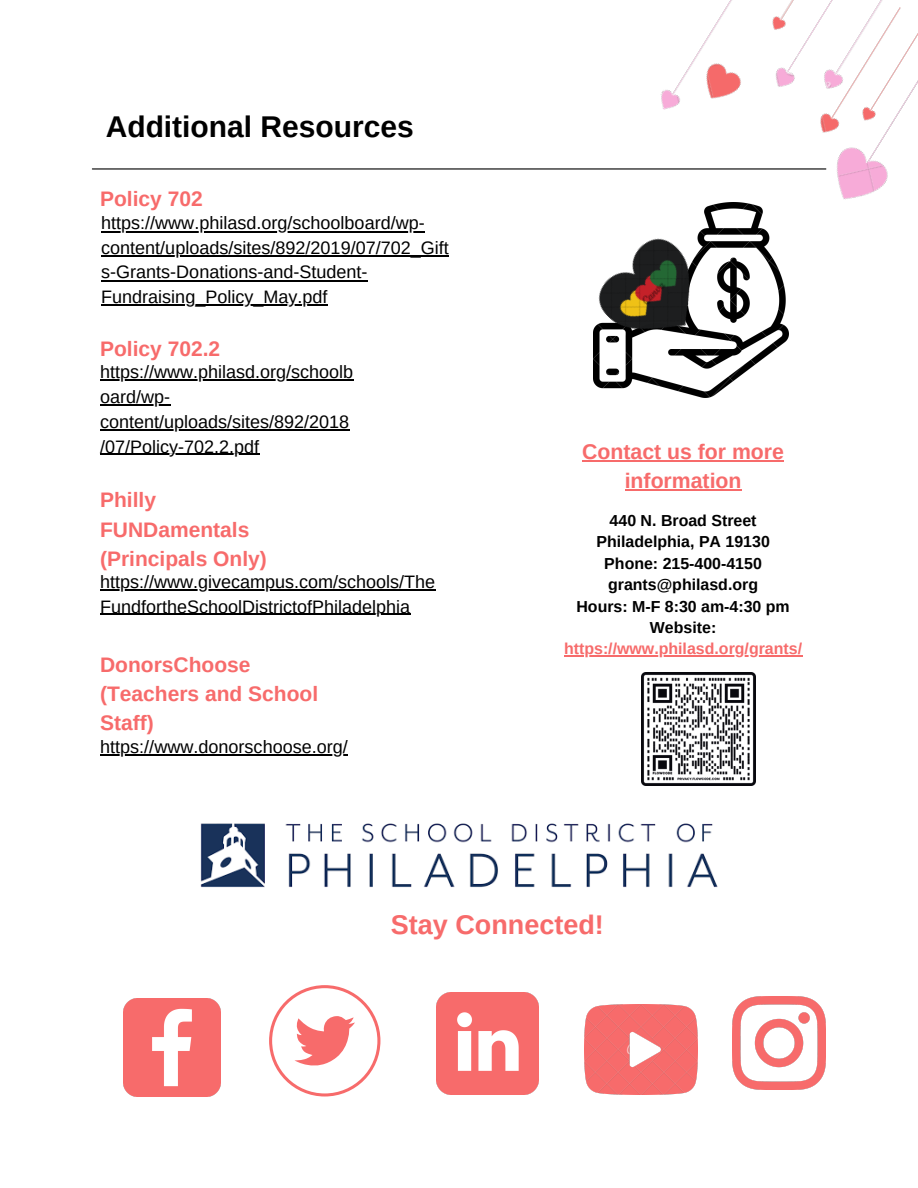
<style>
.page{position:relative;width:918px;height:1188px;background:#fff}
.page>*{position:absolute;margin:0;border:0;box-sizing:border-box;transform-origin:0 0}
.t1{font:700 30px "Arimo";color:#000}
.t2{font:700 27px "Arimo";color:#f76b6b}
.t3{font:700 21.3px/29.2px "Arimo";color:#f76b6b;text-align:center}
.t4{font:700 21px/29.2px "Arimo";color:#f76b6b}
.t5{font:18px/24.8px "Arimo";color:#000}
.t6{font:700 15.9px/21.3px "Arimo";color:#000;text-align:center}
.t7{font:700 15.9px "Arimo";color:#f76b6b}
</style>
<div class="page">
<hr style="left:92px;top:168px;width:734px;height:2px;background:#000">
<img style="left:593px;top:231px;width:195px;height:166px">
<img style="left:200px;top:823px;width:518px;height:65px">
<img style="left:123px;top:998px;width:98px;height:98px">
<img style="left:436px;top:992px;width:103px;height:103px">
<img style="left:585px;top:1004px;width:112px;height:90px">
<img style="left:733px;top:996px;width:93px;height:94px">
<img style="left:642px;top:672px;width:113px;height:114px">
<svg style="left:269px;top:985px;width:111px;height:112px"></svg>
<img style="left:655px;top:0;width:263px;height:231px">
<img style="left:593px;top:225px;width:129px;height:135px">
<hr style="left:101px;top:231px;width:324px;height:2px;background:#000">
<hr style="left:101px;top:256px;width:348px;height:1px;background:#000">
<hr style="left:101px;top:280px;width:267px;height:2px;background:#000">
<hr style="left:101px;top:305px;width:227px;height:1px;background:#000">
<hr style="left:100px;top:380px;width:253px;height:1px;background:#000">
<hr style="left:100px;top:404px;width:70px;height:1px;background:#000">
<hr style="left:100px;top:429px;width:250px;height:1px;background:#000">
<hr style="left:100px;top:454px;width:159px;height:1px;background:#000">
<hr style="left:582px;top:460px;width:202px;height:1px;background:#f76b6b">
<hr style="left:625px;top:490px;width:117px;height:1px;background:#f76b6b">
<hr style="left:564px;top:655px;width:238px;height:2px;background:#f76b6b">
<hr style="left:100px;top:589px;width:335px;height:1px;background:#000">
<hr style="left:100px;top:614px;width:310px;height:1px;background:#000">
<hr style="left:100px;top:754px;width:248px;height:2px;background:#000">
<h1 class="t1" style="left:106px;top:110px;width:310px">Additional Resources</h1>
<p class="t4" style="left:100px;top:185px;width:104px">Policy 702</p>
<p class="t5" style="left:101px;top:211px;width:349px">https://www.philasd.org/schoolboard/wp&shy;content/uploads/sites/892/2019/07/702_Gift s-Grants-Donations-and-Student-Fundraising_Policy_May.pdf</p>
<p class="t4" style="left:100px;top:334px;width:122px">Policy 702.2</p>
<p class="t5" style="left:100px;top:360px;width:254px">https://www.philasd.org/schoolb oard/wp&shy;content/uploads/sites/892/2018 /07/Policy-702.2.pdf</p>
<p class="t4" style="left:100px;top:486px;width:168px">Philly<br>FUNDamentals (Principals Only)</p>
<p class="t5" style="left:100px;top:569px;width:336px">https://www.givecampus.com/schools/The<br>FundfortheSchoolDistrictofPhiladelphia</p>
<p class="t4" style="left:100px;top:650px;width:220px">DonorsChoose (Teachers and School<br>Staff)</p>
<p class="t5" style="left:100px;top:735px;width:249px">https://www.donorschoose.org/</p>
<p class="t3" style="left:582px;top:437px;width:203px">Contact us for more information</p>
<p class="t6" style="left:576px;top:510px;width:215px">440 N. Broad Street<br>Philadelphia, PA 19130<br>Phone: 215-400-4150 grants@philasd.org<br>Hours: M-F 8:30 am-4:30 pm<br>Website:</p>
<p class="t7" style="left:564px;top:640px;width:239px">https://www.philasd.org/grants/</p>
<h2 class="t2" style="left:391px;top:909px;width:214px">Stay Connected!</h2>
</div>
